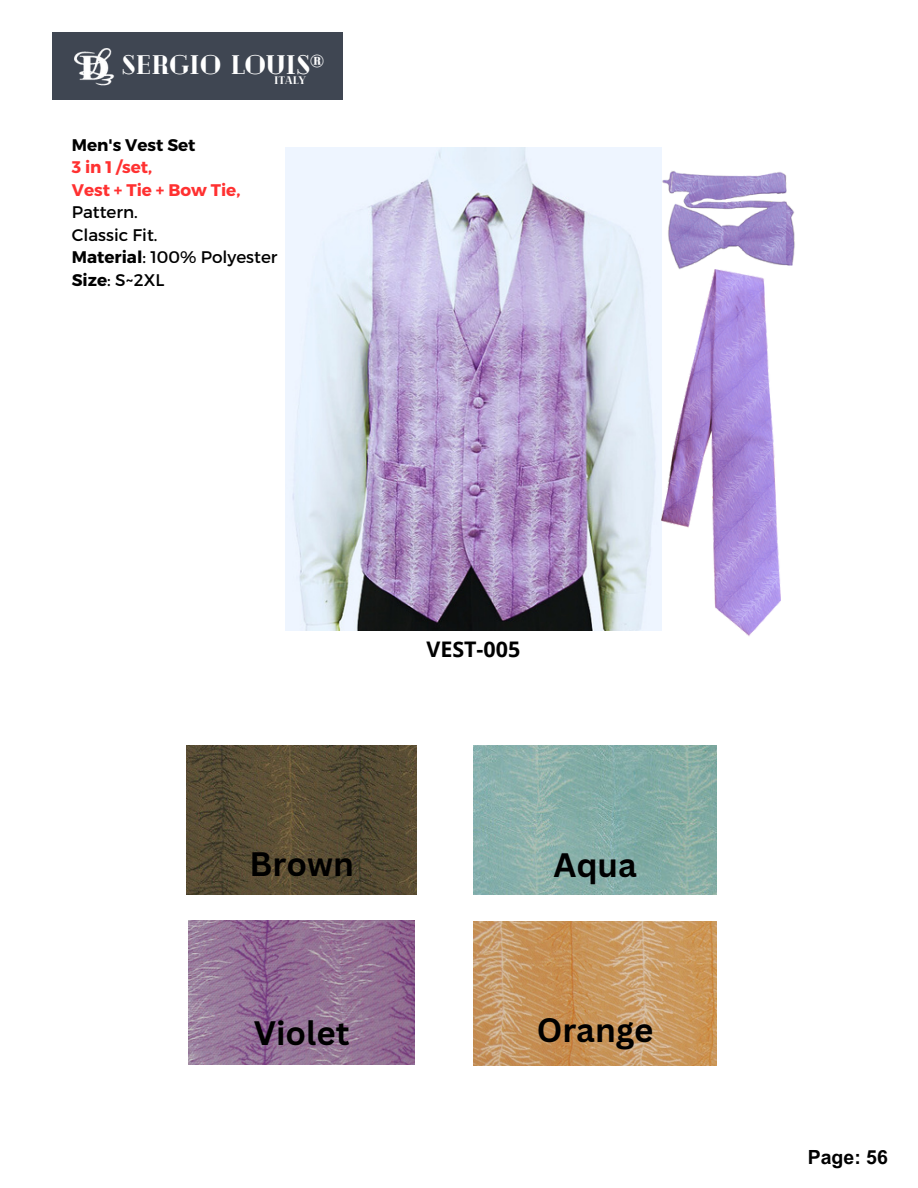
<style>
.page{position:relative;width:918px;height:1188px;background:#fff}
.page>*{position:absolute;margin:0;border:0;box-sizing:border-box;transform-origin:0 0}
.t1{font:700 33px "Canva Sans";color:#000}
.t2{font:900 26.7px "Cheque";color:#fff}
.t3{font:700 21.45px "Open Sans";color:#000}
.t4{font:700 19.5px "Arial MT Pro";color:#000}
.t5{font:16.8px "Montserrat";color:#000}
.t6{font:700 16.8px "Montserrat";color:#ff3131}
.t7{font:700 16.8px "Montserrat";color:#000}
.t8{font:900 10.95px "Cheque";color:#fff}
.s1{font-weight:700}
</style>
<div class="page">
<img style="left:285px;top:148px;width:376px;height:482px">
<div style="left:52px;top:32px;width:290px;height:68px;background:#3f4652"></div>
<img style="left:74px;top:48px;width:41px;height:38px">
<img style="left:187px;top:746px;width:229px;height:148px">
<img style="left:188px;top:921px;width:227px;height:143px">
<img style="left:473px;top:746px;width:243px;height:148px">
<img style="left:473px;top:921px;width:243px;height:144px">
<img style="left:661px;top:270px;width:120px;height:366px">
<img style="left:661px;top:171px;width:134px;height:99px">
<p class="t2" style="left:122px;top:48px;width:204px">SERGIO LOUIS®</p>
<p class="t8" style="left:274px;top:73px;width:33px">Italy</p>
<p class="t7" style="left:72px;top:134px;width:125px">Men's Vest Set</p>
<p class="t6" style="left:72px;top:156px;width:82px">3 in 1 /set,</p>
<p class="t6" style="left:72px;top:179px;width:170px">Vest + Tie + Bow Tie,</p>
<p class="t5" style="left:72px;top:201px;width:68px">Pattern.</p>
<p class="t5" style="left:72px;top:224px;width:87px">Classic Fit.</p>
<p class="t5" style="left:72px;top:246px;width:207px"><span class="s1">Material</span>: 100% Polyester</p>
<p class="t5" style="left:72px;top:269px;width:94px"><span class="s1">Size</span>: S~2XL</p>
<p class="t3" style="left:426px;top:634px;width:95px">VEST-005</p>
<p class="t1" style="left:249px;top:841px;width:106px">Brown</p>
<p class="t1" style="left:254px;top:1010px;width:97px">Violet</p>
<p class="t1" style="left:553px;top:842px;width:85px">Aqua</p>
<p class="t1" style="left:537px;top:1006px;width:118px">Orange</p>
<p class="t4" style="left:808px;top:1150px;width:82px">Page: 56</p>
</div>
